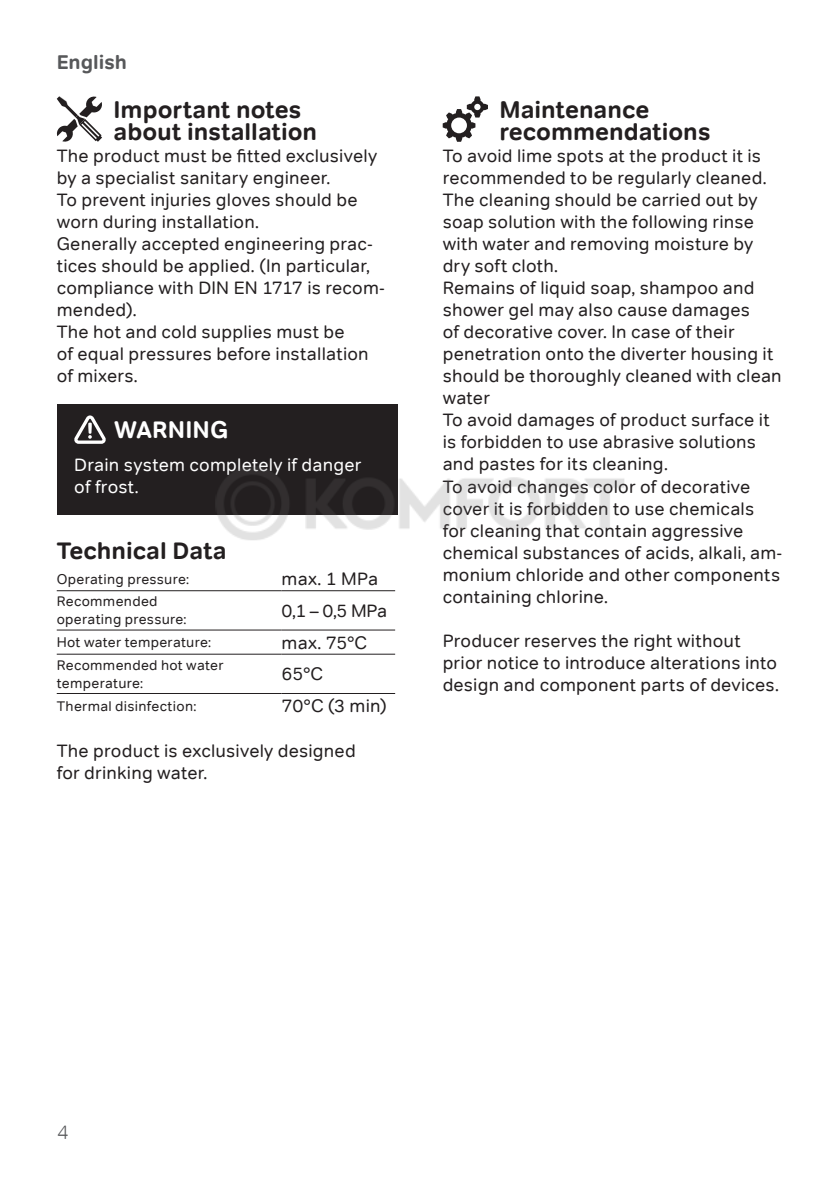
<style>
.page{position:relative;width:840px;height:1191px;background:#fff}
.page>*{position:absolute;margin:0;border:0;box-sizing:border-box;transform-origin:0 0}
.t1{font:700 24px/22px "Tondo Corp";color:#231f20}
.t2{font:700 24px "Tondo Corp";letter-spacing:.005em;color:#fff}
.t3{font:700 20px "Tondo Corp";color:#57585a}
.t4{font:300 20px "Tondo Corp";color:#57585a}
.t5{font:18px/22px "Tondo Corp";letter-spacing:.01em;color:#231f20}
.t6{font:18px/22px "Tondo Corp";letter-spacing:.01em;color:#fff}
.t7{font:14px/18px "Tondo Corp";letter-spacing:.02em;color:#231f20}
</style>
<div class="page">
<div style="left:57px;top:404px;width:340px;height:110px;background:#231f20"></div>
<svg style="left:74px;top:415px;width:32px;height:29px"></svg>
<hr style="left:57px;top:590px;width:224px;height:1px;background:#231f20">
<hr style="left:281px;top:590px;width:114px;height:1px;background:#231f20">
<hr style="left:57px;top:629px;width:224px;height:1px;background:#231f20">
<hr style="left:281px;top:629px;width:114px;height:1px;background:#231f20">
<hr style="left:57px;top:654px;width:224px;height:1px;background:#231f20">
<hr style="left:281px;top:654px;width:114px;height:1px;background:#231f20">
<hr style="left:57px;top:693px;width:224px;height:1px;background:#231f20">
<hr style="left:281px;top:693px;width:114px;height:1px;background:#231f20">
<svg style="left:56px;top:96px;width:46px;height:46px"></svg>
<svg style="left:442px;top:96px;width:45px;height:46px"></svg>
<img style="left:210px;top:457px;width:415px;height:83px">
<p class="t3" style="left:57px;top:49px;width:72px">English</p>
<h1 class="t1" style="left:113px;top:99px;width:205px">Important notes about installation</h1>
<p class="t5" style="left:57px;top:145px;width:329px">The product must be fitted exclusively by a specialist sanitary engineer.<br>To prevent injuries gloves should be worn during installation.<br>Generally accepted engineering prac&shy;tices should be applied. (In particular, compliance with DIN EN 1717 is recom&shy;mended).<br>The hot and cold supplies must be<br>of equal pressures before installation of mixers.</p>
<h1 class="t2" style="left:114px;top:415px;width:115px">WARNING</h1>
<p class="t6" style="left:74px;top:453px;width:288px">Drain system completely if danger of frost.</p>
<h1 class="t1" style="left:57px;top:539px;width:171px">Technical Data</h1>
<p class="t7" style="left:57px;top:570px;width:134px">Operating pressure:</p>
<p class="t5" style="left:281px;top:568px;width:98px">max. 1 MPa</p>
<p class="t7" style="left:57px;top:592px;width:131px">Recommended operating pressure:</p>
<p class="t5" style="left:281px;top:599px;width:107px">0,1 – 0,5 MPa</p>
<p class="t7" style="left:57px;top:633px;width:156px">Hot water temperature:</p>
<p class="t5" style="left:281px;top:631px;width:87px">max. 75°C</p>
<p class="t7" style="left:57px;top:656px;width:168px">Recommended hot water temperature:</p>
<p class="t5" style="left:281px;top:663px;width:43px">65°C</p>
<p class="t7" style="left:57px;top:696px;width:141px">Thermal disinfection:</p>
<p class="t5" style="left:281px;top:695px;width:107px">70°C (3 min)</p>
<p class="t5" style="left:57px;top:739px;width:300px">The product is exclusively designed for drinking water.</p>
<h1 class="t1" style="left:499px;top:99px;width:212px">Maintenance recommendations</h1>
<p class="t5" style="left:442px;top:145px;width:340px">To avoid lime spots at the product it is recommended to be regularly cleaned.<br>The cleaning should be carried out by soap solution with the following rinse with water and removing moisture by dry soft cloth.<br>Remains of liquid soap, shampoo and shower gel may also cause damages<br>of decorative cover. In case of their penetration onto the diverter housing it should be thoroughly cleaned with clean water<br>To avoid damages of product surface it is forbidden to use abrasive solutions and pastes for its cleaning.<br>To avoid changes color of decorative cover it is forbidden to use chemicals<br>for cleaning that contain aggressive chemical substances of acids, alkali, am&shy;monium chloride and other components containing chlorine.</p>
<p class="t5" style="left:442px;top:629px;width:337px">Producer reserves the right without prior notice to introduce alterations into design and component parts of devices.</p>
<p class="t4" style="left:57px;top:1120px;width:14px">4</p>
</div>
